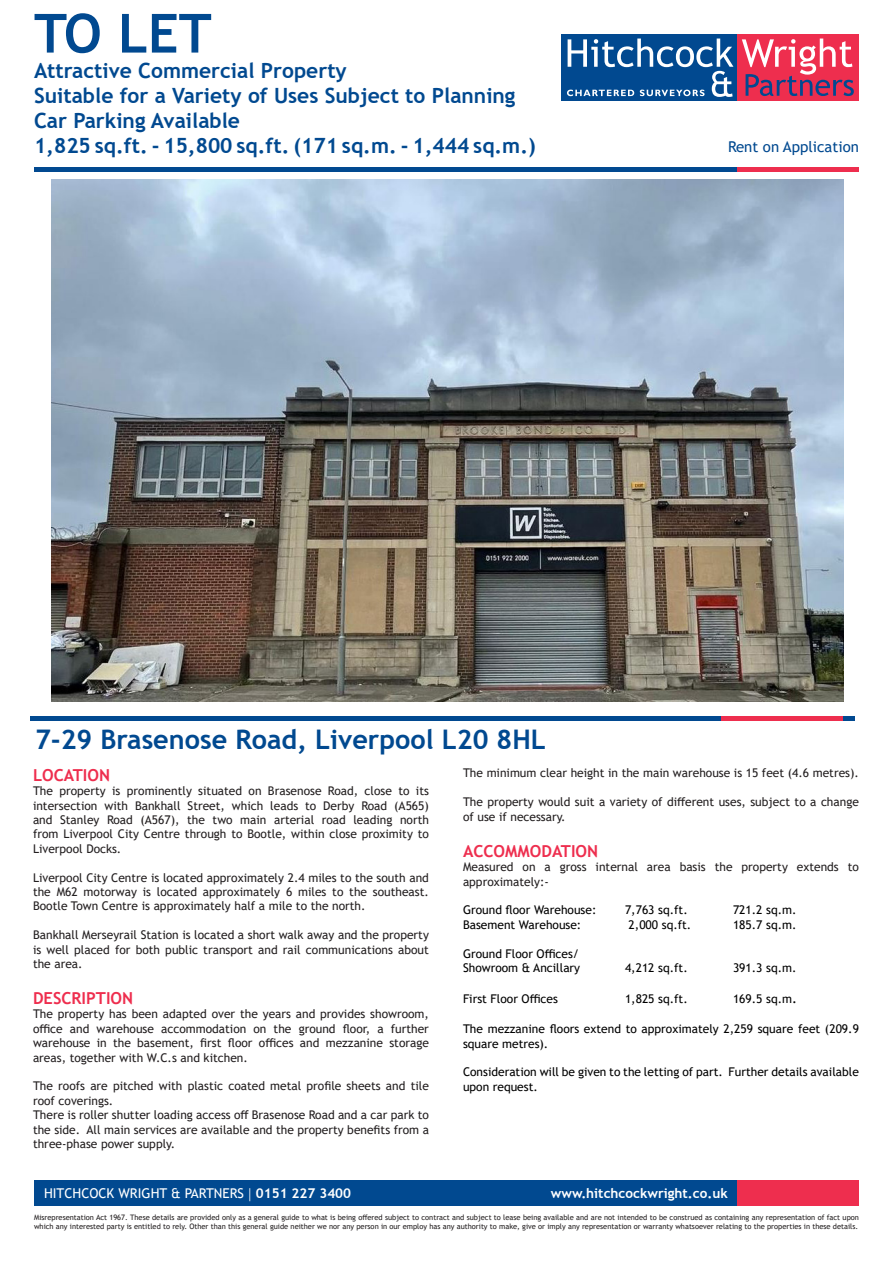
<style>
.page{position:relative;width:893px;height:1263px;background:#fff}
.page>*{position:absolute;margin:0;border:0;box-sizing:border-box;transform-origin:0 0}
.t1{font:700 54px "Trebuchet MS";color:#014990}
.t2{font:700 27px "Trebuchet MS";color:#014990}
.t3{font:700 21px "Trebuchet MS";color:#014990}
.t4{font:700 16.5px "Trebuchet MS";color:#ee2e4e}
.t5{font:15px "Trebuchet MS";color:#014990}
.t6{font:13.5px "Trebuchet MS";color:#fff}
.t7{font:700 13.5px "Trebuchet MS";color:#fff}
.t8{font:12px/14.4px "Trebuchet MS";color:#231f20;text-align:justify}
.t9{font:12px/14.4px "Trebuchet MS";color:#000}
.t10{font:7.5px/9px "Trebuchet MS";color:#231f20}
.s1{font-size:13.5px}
.s2{font-size:15.75px}
.s3{font-weight:700}
</style>
<div class="page">
<div style="left:561px;top:34px;width:178px;height:67px;background:#014990"></div>
<div style="left:738px;top:34px;width:121px;height:67px;background:#ee2e4e"></div>
<svg style="left:742px;top:39px;width:112px;height:57px"></svg>
<svg style="left:567px;top:39px;width:166px;height:58px"></svg>
<div style="left:34px;top:1180px;width:825px;height:25px;background:#014990"></div>
<div style="left:738px;top:1180px;width:121px;height:25px;background:#ee2e4e"></div>
<div style="left:34px;top:167px;width:825px;height:5px;background:#014990"></div>
<div style="left:738px;top:167px;width:121px;height:5px;background:#ee2e4e"></div>
<hr style="left:30px;top:716px;width:825px;height:4px;background:#014990">
<hr style="left:721px;top:716px;width:121px;height:4px;background:#ee2e4e">
<img style="left:51px;top:180px;width:792px;height:522px">
<p class="t1" style="left:34px;top:0;width:179px">TO LET</p>
<p class="t3" style="left:34px;top:57px;width:314px">Attractive Commercial Property</p>
<p class="t3" style="left:34px;top:82px;width:483px">Suitable for a Variety of Uses Subject to Planning</p>
<p class="t3" style="left:34px;top:108px;width:208px">Car Parking Available</p>
<p class="t3" style="left:34px;top:133px;width:503px">1,825 sq.ft. - 15,800 sq.ft. (171 sq.m. - 1,444 sq.m.)</p>
<p class="t5" style="left:728px;top:137px;width:132px">Rent on Application</p>
<p class="t2" style="left:35px;top:722px;width:512px">7-29 Brasenose Road, Liverpool L20 8HL</p>
<p class="t4" style="left:33px;top:765px;width:78px">LOCATION</p>
<p class="t8" style="left:33px;top:784px;width:397px">The property is prominently situated on Brasenose Road, close to its intersection with Bankhall Street, which leads to Derby Road (A565) and Stanley Road (A567), the two main arterial road leading north from Liverpool City Centre through to Bootle, within close proximity to Liverpool Docks.</p>
<p class="t8" style="left:33px;top:870px;width:397px">Liverpool City Centre is located approximately 2.4 miles to the south and the M62 motorway is located approximately 6 miles to the southeast.<br>Bootle Town Centre is approximately half a mile to the north.</p>
<p class="t8" style="left:33px;top:928px;width:397px">Bankhall Merseyrail Station is located a short walk away and the property is well placed for both public transport and rail communications about the area.</p>
<p class="t4" style="left:33px;top:988px;width:102px">DESCRIPTION</p>
<p class="t8" style="left:33px;top:1007px;width:397px">The property has been adapted over the years and provides showroom, office and warehouse accommodation on the ground floor, a further warehouse in the basement, first floor offices and mezzanine storage areas, together with W.C.s and kitchen.</p>
<p class="t8" style="left:33px;top:1079px;width:397px">The roofs are pitched with plastic coated metal profile sheets and tile roof coverings.</p>
<p class="t8" style="left:33px;top:1108px;width:397px">There is roller shutter loading access off Brasenose Road and a car park to the side. All main services are available and the property benefits from a three-phase power supply.</p>
<p class="t8" style="left:463px;top:766px;width:397px">The minimum clear height in the main warehouse is 15 feet (4.6 metres).</p>
<p class="t8" style="left:463px;top:795px;width:397px">The property would suit a variety of different uses, subject to a change of use if necessary.</p>
<p class="t4" style="left:463px;top:840px;width:137px">ACCOMMODATION</p>
<p class="t8" style="left:463px;top:859px;width:397px">Measured on a gross internal area basis the property extends to approximately:-</p>
<p class="t9" style="left:463px;top:903px;width:135px">Ground floor Warehouse:</p>
<p class="t9" style="left:625px;top:903px;width:64px">7,763 sq.ft.</p>
<p class="t9" style="left:733px;top:903px;width:65px">721.2 sq.m.</p>
<p class="t9" style="left:463px;top:917px;width:120px">Basement Warehouse:</p>
<p class="t9" style="left:629px;top:917px;width:64px">2,000 sq.ft.</p>
<p class="t9" style="left:733px;top:917px;width:65px">185.7 sq.m.</p>
<p class="t9" style="left:463px;top:946px;width:118px">Ground Floor Offices/</p>
<p class="t9" style="left:463px;top:960px;width:119px">Showroom &amp; Ancillary</p>
<p class="t9" style="left:625px;top:960px;width:64px">4,212 sq.ft.</p>
<p class="t9" style="left:733px;top:960px;width:65px">391.3 sq.m.</p>
<p class="t9" style="left:463px;top:991px;width:96px">First Floor Offices</p>
<p class="t9" style="left:625px;top:991px;width:64px">1,825 sq.ft.</p>
<p class="t9" style="left:733px;top:991px;width:66px">169.5 sq.m<span class="s1">.</span></p>
<p class="t9" style="left:463px;top:1021px;width:397px">The mezzanine floors extend to approximately 2,259 square feet (209.9 square metres).</p>
<p class="t9" style="left:463px;top:1065px;width:397px">Consideration will be given to the letting of part. Further details available upon request.</p>
<p class="t6" style="left:44px;top:1184px;width:309px">HITCHCOCK WRIGHT &amp; PARTNERS <span class="s2">|</span> <span class="s3">0151 227 3400</span></p>
<p class="t7" style="left:551px;top:1184px;width:178px">www.hitchcockwright.co.uk</p>
<p class="t10" style="left:34px;top:1212px;width:826px">Misrepresentation Act 1967. These details are provided only as a general guide to what is being offered subject to contract and subject to lease being available and are not intended to be construed as containing any representation of fact upon which any interested party is entitled to rely. Other than this general guide neither we nor any person in our employ has any authority to make, give or imply any representation or warranty whatsoever relating to the properties in these details.</p>
</div>
